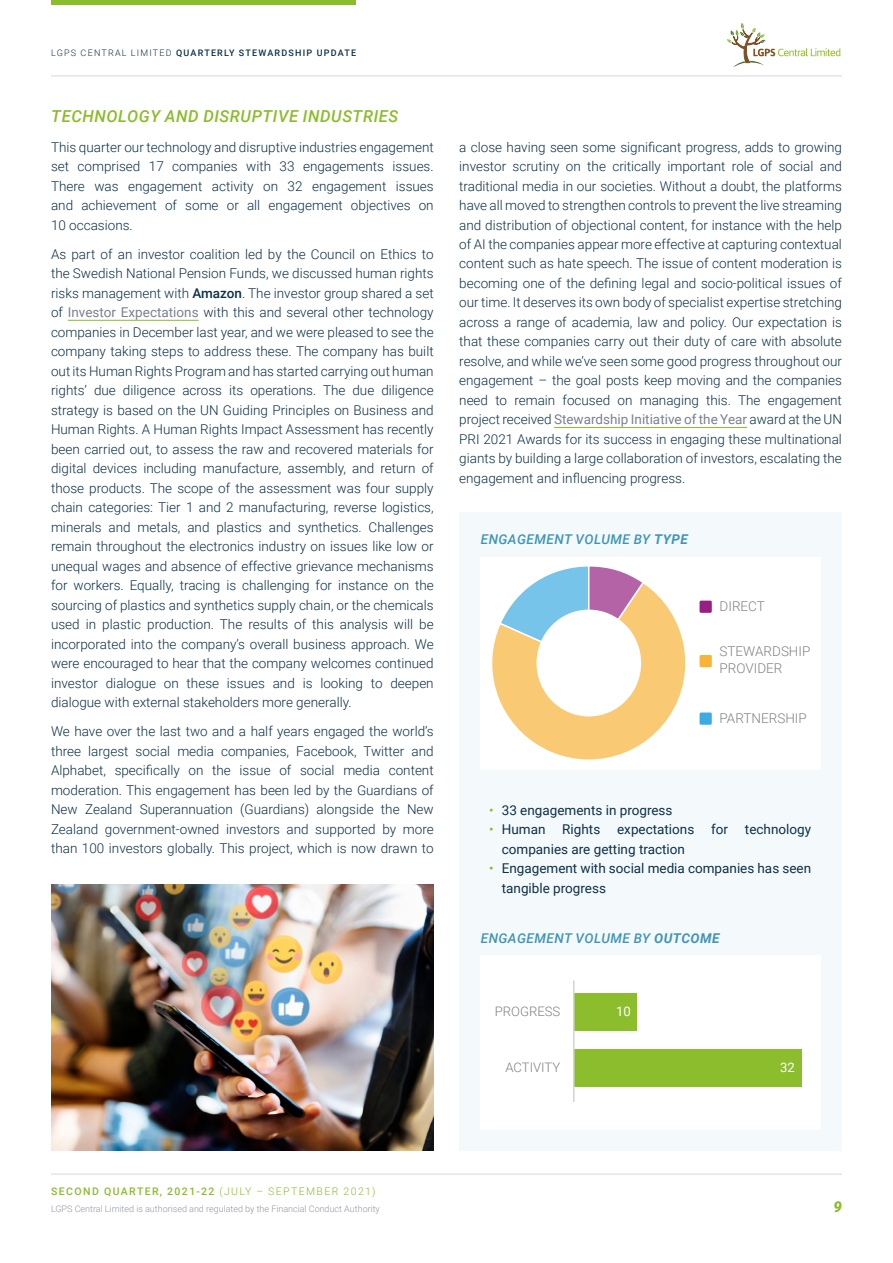
<style>
.page{position:relative;width:893px;height:1263px;background:#fff}
.page>*{position:absolute;margin:0;border:0;box-sizing:border-box;transform-origin:0 0}
.t1{font:italic 500 16.5px "Roboto";letter-spacing:.035em;color:#8bbc2b}
.t2{font:italic 900 15px "Roboto";color:#8bbc2b}
.t3{font:300 13.5px/19.5px "Roboto";color:#0d3047;text-align:justify}
.t4{font:13.5px/19.5px "Roboto";color:#0d3047}
.t5{font:italic 500 13.5px "Roboto";letter-spacing:.035em;color:#4194b8}
.t6{font:300 13.5px/16.2px "Roboto";color:#808284}
.t7{font:300 13.05px "Roboto";color:#808284}
.t8{font:13.05px "Roboto";color:#fff}
.t9{font:500 10.5px "Roboto";letter-spacing:.135em;color:#8bbc2b}
.t10{font:300 9px "Roboto";color:#9196a5}
.t11{font:500 9px "Roboto";letter-spacing:.135em;color:#0d3047}
.s1{font-weight:300}
.s2{font-weight:500}
.s3{font-weight:400;color:#7a8092}
.s4{font-weight:700}
.s5{color:#8bbc2b}
</style>
<div class="page">
<div style="left:459px;top:512px;width:383px;height:639px;background:#f4f9fb"></div>
<div style="left:480px;top:955px;width:341px;height:174px;background:#fff"></div>
<div style="left:480px;top:557px;width:341px;height:212px;background:#fff"></div>
<div style="left:574px;top:993px;width:62px;height:38px;background:#8cbd2c"></div>
<div style="left:574px;top:1049px;width:227px;height:37px;background:#8cbd2c"></div>
<hr style="left:573px;top:980px;width:1px;height:122px;background:#d1d2d3">
<hr style="left:68px;top:320px;width:131px;height:1px;background:#8bbc2b">
<img style="left:51px;top:884px;width:383px;height:267px">
<hr style="left:554px;top:427px;width:193px;height:1px;background:#8bbc2b">
<svg style="left:492px;top:566px;width:194px;height:194px"></svg>
<div style="left:536px;top:610px;width:105px;height:106px;background:#fff;border-radius:50%"></div>
<div style="left:699px;top:600px;width:13px;height:13px;background:#952081;border-radius:2px"></div>
<div style="left:698px;top:599px;width:15px;height:15px;border:1px solid #fff;border-radius:2px"></div>
<div style="left:699px;top:654px;width:13px;height:14px;background:#f9b337;border-radius:2px"></div>
<div style="left:698px;top:653px;width:15px;height:16px;border:1px solid #fff;border-radius:2px"></div>
<div style="left:699px;top:712px;width:13px;height:13px;background:#3babe2;border-radius:2px"></div>
<div style="left:698px;top:711px;width:15px;height:15px;border:1px solid #fff;border-radius:2px"></div>
<hr style="left:51px;top:1174px;width:791px;height:1px;background:#d6d7de">
<hr style="left:51px;top:76px;width:791px;height:1px;background:#d6d7de">
<svg style="left:727px;top:23px;width:113px;height:44px"></svg>
<div style="left:51px;top:0;width:305px;height:5px;background:#8bbc2b"></div>
<p class="t11" style="left:51px;top:47px;width:306px"><span class="s1">LGPS CENTRAL LIMITED</span> QUARTERLY STEWARDSHIP UPDATE</p>
<p class="t1" style="left:51px;top:105px;width:348px">TECHNOLOGY AND DISRUPTIVE INDUSTRIES</p>
<p class="t3" style="left:51px;top:136px;width:384px">This quarter our technology and disruptive industries engagement set comprised 17 companies with 33 engagements issues.<br>There was engagement activity on 32 engagement issues and achievement of some or all engagement objectives on 10 occasions.</p>
<p class="t3" style="left:51px;top:244px;width:384px">As part of an investor coalition led by the Council on Ethics to the Swedish National Pension Funds, we discussed human rights risks management with <span class="s2">Amazon</span>. The investor group shared a set of <span class="s3">Investor Expectations</span> with this and several other technology companies in December last year, and we were pleased to see the company taking steps to address these. The company has built out its Human Rights Program and has started carrying out human rights’ due diligence across its operations. The due diligence strategy is based on the UN Guiding Principles on Business and Human Rights. A Human Rights Impact Assessment has recently been carried out, to assess the raw and recovered materials for digital devices including manufacture, assembly, and return of those products. The scope of the assessment was four supply chain categories: Tier 1 and 2 manufacturing, reverse logistics, minerals and metals, and plastics and synthetics. Challenges remain throughout the electronics industry on issues like low or unequal wages and absence of effective grievance mechanisms for workers. Equally, tracing is challenging for instance on the sourcing of plastics and synthetics supply chain, or the chemicals used in plastic production. The results of this analysis will be incorporated into the company’s overall business approach. We were encouraged to hear that the company welcomes continued investor dialogue on these issues and is looking to deepen dialogue with external stakeholders more generally.</p>
<p class="t3" style="left:51px;top:721px;width:384px">We have over the last two and a half years engaged the world’s three largest social media companies, Facebook, Twitter and Alphabet, specifically on the issue of social media content moderation. This engagement has been led by the Guardians of New Zealand Superannuation (Guardians) alongside the New Zealand government-owned investors and supported by more than 100 investors globally. This project, which is now drawn to</p>
<p class="t3" style="left:459px;top:136px;width:384px">a close having seen some significant progress, adds to growing investor scrutiny on the critically important role of social and traditional media in our societies. Without a doubt, the platforms have all moved to strengthen controls to prevent the live streaming and distribution of objectional content, for instance with the help of AI the companies appear more effective at capturing contextual content such as hate speech. The issue of content moderation is becoming one of the defining legal and socio-political issues of our time. It deserves its own body of specialist expertise stretching across a range of academia, law and policy. Our expectation is that these companies carry out their duty of care with absolute resolve, and while we’ve seen some good progress throughout our engagement – the goal posts keep moving and the companies need to remain focused on managing this. The engagement project received <span class="s3">Stewardship Initiative of the Year</span> award at the UN PRI 2021 Awards for its success in engaging these multinational giants by building a large collaboration of investors, escalating the engagement and influencing progress.</p>
<p class="t5" style="left:481px;top:529px;width:209px">ENGAGEMENT VOLUME BY <span class="s4">TYPE</span></p>
<p class="t6" style="left:720px;top:598px;width:47px">DIRECT</p>
<p class="t6" style="left:720px;top:643px;width:92px">STEWARDSHIP<br>PROVIDER</p>
<p class="t6" style="left:720px;top:710px;width:89px">PARTNERSHIP</p>
<p class="t4" style="left:489px;top:799px;width:185px"><span class="s5">•</span> 33 engagements in progress</p>
<p class="t4" style="left:502px;top:819px;width:311px;text-indent:-13px"><span class="s5">•</span> Human Rights expectations for technology companies are getting traction</p>
<p class="t4" style="left:502px;top:858px;width:311px;text-indent:-13px"><span class="s5">•</span> Engagement with social media companies has seen tangible progress</p>
<p class="t5" style="left:481px;top:928px;width:240px">ENGAGEMENT VOLUME BY <span class="s4">OUTCOME</span></p>
<p class="t7" style="left:495px;top:1003px;width:67px">PROGRESS</p>
<p class="t8" style="left:616px;top:1002px;width:16px">10</p>
<p class="t7" style="left:505px;top:1058px;width:56px">ACTIVITY</p>
<p class="t8" style="left:780px;top:1058px;width:16px">32</p>
<p class="t9" style="left:51px;top:1184px;width:326px">SECOND QUARTER, 2021-22 <span class="s1">(JULY – SEPTEMBER 2021)</span></p>
<p class="t10" style="left:51px;top:1202px;width:330px">LGPS Central Limited is authorised and regulated by the Financial Conduct Authority</p>
<p class="t2" style="left:833px;top:1196px;width:10px">9</p>
</div>
